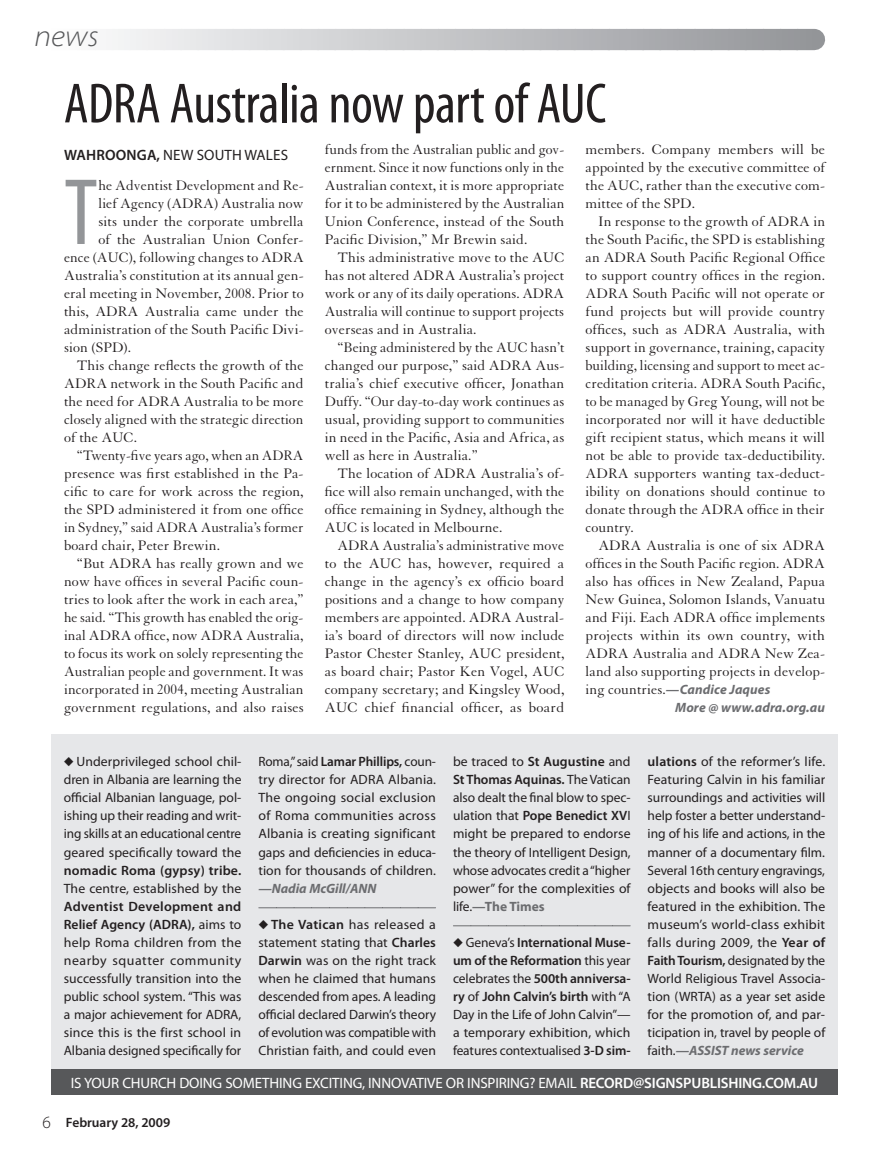
<style>
.page{position:relative;width:872px;height:1149px;background:#fff}
.page>*{position:absolute;margin:0;border:0;box-sizing:border-box;transform-origin:0 0}
.t1{font:condensed 95.1px "Myriad Pro";color:#939598}
.t2{font:condensed 57px "Myriad Pro";letter-spacing:-.01em;color:#231f20}
.t3{font:italic 300 semi-expanded 30px "Myriad Pro";color:#57585a}
.t4{font:15px/18px "Granjon";letter-spacing:.005em;color:#231f20;text-align:justify}
.t5{font:15px "Myriad Pro";letter-spacing:-.01em;color:#fff}
.t6{font:600 15px "Myriad Pro";letter-spacing:-.01em;color:#fff}
.t7{font:15px "Myriad Pro";letter-spacing:.01em;color:#231f20}
.t8{font:13.5px/18px "Myriad Pro";letter-spacing:-.005em;color:#231f20;text-align:justify}
.t9{font:italic 700 13.5px/18px "Myriad Pro";letter-spacing:.005em;color:#6c6d70}
.t10{font:600 13.5px "Myriad Pro";letter-spacing:.01em;color:#231f20}
.s1{font-weight:600}
.s2{font-family:"Granjon";font-weight:400;font-style:normal;font-size:15px;color:#231f20}
.s3{font-weight:700;color:#6c6d70}
.s4{font-weight:700;font-style:italic;color:#6c6d70}
.s5{font-weight:300;font-size:17.25px}
</style>
<div class="page">
<svg style="left:112px;top:29px;width:702px;height:21px;background:#c3c4c6"></svg>
<div style="left:51px;top:734px;width:787px;height:351px;background:#e6e7e9"></div>
<svg style="left:259px;top:907px;width:176px;height:1px"></svg>
<svg style="left:453px;top:925px;width:177px;height:1px"></svg>
<div style="left:51px;top:1068px;width:787px;height:26px;background:#57585a"></div>
<h3 class="t3" style="left:34px;top:20px;width:66px">news</h3>
<h2 class="t2" style="left:64px;top:69px;width:544px">ADRA Australia now part of AUC</h2>
<p class="t7" style="left:64px;top:145px;width:201px"><span class="s1">Wah roonga,</span> New South Wales</p>
<h1 class="t1" style="left:64px;top:155px;width:35px">T</h1>
<p class="t4" style="left:98px;top:176px;width:207px">he Adventist Development and Re-</p>
<p class="t4" style="left:325px;top:140px;width:241px">funds from the Australian public and gov&shy;ernment. Since it now functions only in the Australian context, it is more appropriate for it to be administered by the Australian Union Conference, instead of the South Pacific Division,” Mr Brewin said.</p>
<p class="t4" style="left:325px;top:248px;width:241px;text-indent:13px">This administrative move to the AUC has not altered ADRA Australia’s project work or any of its daily operations. ADRA Australia will continue to support projects overseas and in Australia.</p>
<p class="t4" style="left:325px;top:338px;width:241px;text-indent:13px">“Being administered by the AUC hasn’t changed our purpose,” said ADRA Aus&shy;tralia’s chief executive officer, Jonathan Duffy. “Our day-to-day work continues as usual, providing support to communities in need in the Pacific, Asia and Africa, as well as here in Australia.”</p>
<p class="t4" style="left:325px;top:464px;width:241px;text-indent:13px">The location of ADRA Australia’s of&shy;fice will also remain unchanged, with the office remaining in Sydney, although the AUC is located in Melbourne.</p>
<p class="t4" style="left:325px;top:536px;width:241px;text-indent:13px">ADRA Australia’s administrative move to the AUC has, however, required a change in the agency’s ex officio board positions and a change to how company members are appointed. ADRA Austral&shy;ia’s board of directors will now include Pastor Chester Stanley, AUC president, as board chair; Pastor Ken Vogel, AUC company secretary; and Kingsley Wood, AUC chief financial officer, as board</p>
<p class="t4" style="left:585px;top:140px;width:241px">members. Company members will be appointed by the executive committee of the AUC, rather than the executive com&shy;mittee of the SPD.</p>
<p class="t4" style="left:585px;top:212px;width:241px;text-indent:13px">In response to the growth of ADRA in the South Pacific, the SPD is establishing an ADRA South Pacific Regional Office to support country offices in the region.<br>ADRA South Pacific will not operate or fund projects but will provide country offices, such as ADRA Australia, with support in governance, training, capacity building, licensing and support to meet ac&shy;creditation criteria. ADRA South Pacific, to be managed by Greg Young, will not be incorporated nor will it have deductible gift recipient status, which means it will not be able to provide tax-deductibility.<br>ADRA supporters wanting tax-deduct&shy;ibility on donations should continue to donate through the ADRA office in their country.</p>
<p class="t4" style="left:585px;top:536px;width:241px;text-indent:13px">ADRA Australia is one of six ADRA offices in the South Pacific region. ADRA also has offices in New Zealand, Papua New Guinea, Solomon Islands, Vanuatu and Fiji. Each ADRA office implements projects within its own country, with ADRA Australia and ADRA New Zea&shy;land also supporting projects in develop-</p>
<p class="t9" style="left:675px;top:680px;width:151px;text-indent:-90px"><span class="s2">ing countries.</span>—Candice Jaques<br>More @ www.adra.org.au</p>
<p class="t4" style="left:98px;top:194px;width:207px">lief Agency (ADRA) Australia now</p>
<p class="t4" style="left:98px;top:212px;width:207px">sits under the corporate umbrella</p>
<p class="t4" style="left:98px;top:230px;width:207px">of the Australian Union Confer-</p>
<p class="t4" style="left:64px;top:248px;width:241px">ence (AUC), following changes to ADRA</p>
<p class="t4" style="left:64px;top:266px;width:241px">Australia’s constitution at its annual gen-</p>
<p class="t4" style="left:64px;top:284px;width:241px">eral meeting in November, 2008. Prior to</p>
<p class="t4" style="left:64px;top:302px;width:241px">this, ADRA Australia came under the</p>
<p class="t4" style="left:64px;top:320px;width:241px">administration of the South Pacific Divi-</p>
<p class="t4" style="left:64px;top:338px;width:69px">sion (SPD).</p>
<p class="t4" style="left:77px;top:356px;width:228px">This change reflects the growth of the</p>
<p class="t4" style="left:64px;top:374px;width:241px">ADRA network in the South Pacific and</p>
<p class="t4" style="left:64px;top:392px;width:241px">the need for ADRA Australia to be more</p>
<p class="t4" style="left:64px;top:410px;width:241px">closely aligned with the strategic direction</p>
<p class="t4" style="left:64px;top:428px;width:74px">of the AUC.</p>
<p class="t4" style="left:77px;top:446px;width:228px">“Twenty-five years ago, when an ADRA</p>
<p class="t4" style="left:64px;top:464px;width:241px">presence was first established in the Pa-</p>
<p class="t4" style="left:64px;top:482px;width:241px">cific to care for work across the region,</p>
<p class="t4" style="left:64px;top:500px;width:241px">the SPD administered it from one office</p>
<p class="t4" style="left:64px;top:518px;width:241px">in Sydney,” said ADRA Australia’s former</p>
<p class="t4" style="left:64px;top:536px;width:157px">board chair, Peter Brewin.</p>
<p class="t4" style="left:77px;top:554px;width:228px">“But ADRA has really grown and we</p>
<p class="t4" style="left:64px;top:572px;width:241px">now have offices in several Pacific coun-</p>
<p class="t4" style="left:64px;top:590px;width:241px">tries to look after the work in each area,”</p>
<p class="t4" style="left:64px;top:608px;width:241px">he said. “This growth has enabled the orig-</p>
<p class="t4" style="left:64px;top:626px;width:241px">inal ADRA office, now ADRA Australia,</p>
<p class="t4" style="left:64px;top:644px;width:241px">to focus its work on solely representing the</p>
<p class="t4" style="left:64px;top:662px;width:241px">Australian people and government. It was</p>
<p class="t4" style="left:64px;top:680px;width:241px">incorporated in 2004, meeting Australian</p>
<p class="t4" style="left:64px;top:698px;width:241px">government regulations, and also raises</p>
<p class="t8" style="left:64px;top:752px;width:179px">◆ Underprivileged school chil&shy;dren in Albania are learning the official Albanian language, pol&shy;ishing up their reading and writ&shy;ing skills at an educational centre geared specifically toward the</p>
<p class="t10" style="left:64px;top:861px;width:179px">nomadic Roma (gypsy) tribe.</p>
<p class="t8" style="left:64px;top:878px;width:179px">The centre, established by the</p>
<p class="t8" style="left:64px;top:896px;width:179px"><span class="s1">Adventist Development and Relief Agency (ADRA),</span> aims to help Roma children from the nearby squatter community successfully transition into the public school system. “This was a major achievement for ADRA, since this is the first school in Albania designed specifically for</p>
<p class="t8" style="left:258px;top:752px;width:179px">Roma,” said <span class="s1">Lamar Phillips,</span> coun&shy;try director for ADRA Albania.<br>The ongoing social exclusion of Roma communities across Albania is creating significant gaps and deficiencies in educa&shy;tion for thousands of children.</p>
<p class="t9" style="left:258px;top:878px;width:119px">—Nadia McGill/ANN</p>
<p class="t8" style="left:258px;top:914px;width:179px">◆ <span class="s1">The Vatican</span> has released a statement stating that <span class="s1">Charles Darwin</span> was on the right track when he claimed that humans descended from apes. A leading official declared Darwin’s theory of evolution was compatible with Christian faith, and could even</p>
<p class="t8" style="left:453px;top:752px;width:179px">be traced to <span class="s1">St Augustine</span> and <span class="s1">St Thomas Aquinas.</span> The Vatican also dealt the final blow to spec&shy;ulation that <span class="s1">Pope Benedict XV</span>I might be prepared to endorse the theory of Intelligent Design, whose advocates credit a “higher power” for the complexities of life.<span class="s3">—The Times</span></p>
<p class="t8" style="left:453px;top:932px;width:179px">◆ Geneva’s <span class="s1">International Muse&shy;um of the Reformation</span> this year celebrates the <span class="s1">500th anniversa&shy;ry</span> of <span class="s1">John Calvin’s birth</span> with “A Day in the Life of John Calvin”— a temporary exhibition, which features contextualised <span class="s1">3-D sim-</span></p>
<p class="t8" style="left:647px;top:752px;width:179px"><span class="s1">ulations</span> of the reformer’s life.<br>Featuring Calvin in his familiar surroundings and activities will help foster a better understand&shy;ing of his life and actions, in the manner of a documentary film.<br>Several 16th century engravings, objects and books will also be featured in the exhibition. The museum’s world-class exhibit falls during 2009, the <span class="s1">Year of Faith Tourism,</span> designated by the World Religious Travel Associa&shy;tion (WRTA) as a year set aside for the promotion of, and par&shy;ticipation in, travel by people of faith.<span class="s4">—ASSIST news service</span></p>
<p class="t5" style="left:71px;top:1072px;width:62px">IS your church</p>
<p class="t5" style="left:179px;top:1072px;width:28px">doing</p>
<p class="t5" style="left:225px;top:1072px;width:53px">something</p>
<p class="t5" style="left:305px;top:1072px;width:170px">Exciting, inn ovative or inspiring</p>
<p class="t5" style="left:529px;top:1072px;width:25px">? Email</p>
<p class="t6" style="left:580px;top:1072px;width:144px">record@signspublishi</p>
<p class="t6" style="left:742px;top:1072px;width:77px">ng.com.au</p>
<p class="t10" style="left:43px;top:1113px;width:129px"><span class="s5">6</span> February 28, 2009</p>
</div>
